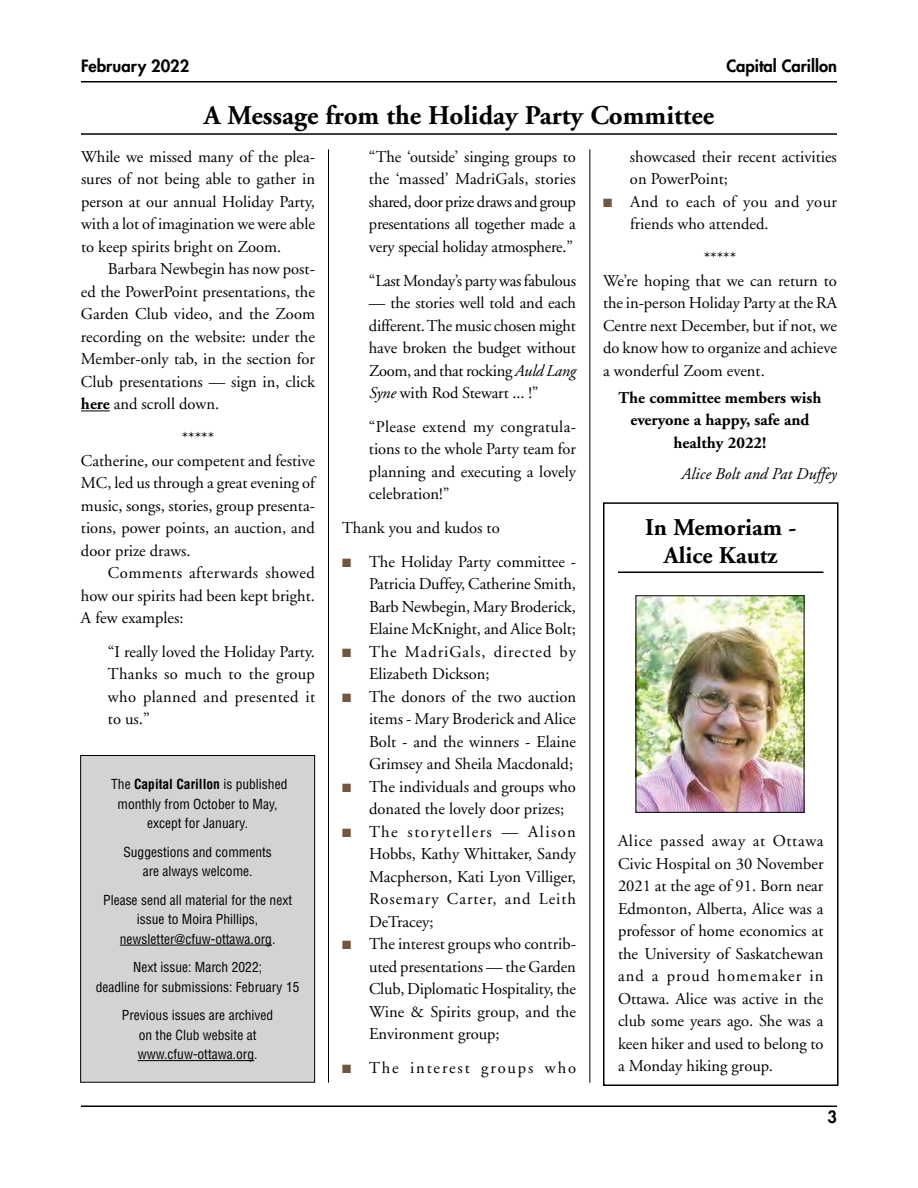
<style>
.page{position:relative;width:918px;height:1188px;background:#fff}
.page>*{position:absolute;margin:0;border:0;box-sizing:border-box;transform-origin:0 0}
.Heading_1{font:700 27px "Adobe Garamond";color:#000}
.Heading_1-2{font:700 24px/27.6px "Adobe Garamond";color:#000;text-align:center}
.BNI{font:16.5px/22.5px "Adobe Garamond";color:#000;text-align:justify}
.Body_text{font:16.5px/22.5px "Adobe Garamond";color:#000;text-align:justify}
.BNI_space{font:700 16.5px/22.5px "Adobe Garamond";color:#000;text-align:center}
.BNI-2{font:16.5px/22.5px "Adobe Garamond";letter-spacing:.05em;color:#000}
.BNI-3{font:800 16.5px "Futura";color:#000}
.BNI_space-2{font:16.5px "Adobe Garamond";color:#000}
.BNI-4{font:16.5px "Adobe Garamond";letter-spacing:.11em;color:#000}
.BNI-5{font:italic 16.5px "Adobe Garamond";color:#000}
.t1{font:condensed 13.5px/19.5px "Helvetica";color:#000;text-align:center}
.s1{font-weight:700}
.s2{color:#725640}
.s3{font-style:italic}
</style>
<div class="page">
<hr style="left:81px;top:1106px;width:756px;height:1px;background:#000">
<hr style="left:81px;top:81px;width:756px;height:1px;background:#000">
<div style="left:81px;top:756px;width:234px;height:326px;background:#d1d3d4"></div>
<hr style="left:120px;top:945px;width:152px;height:1px;background:#000">
<hr style="left:138px;top:1060px;width:116px;height:1px;background:#000">
<div style="left:80px;top:755px;width:235px;height:328px;border:1px solid #000"></div>
<hr style="left:81px;top:133px;width:756px;height:2px;background:#000">
<svg style="left:81px;top:411px;width:29px;height:1px"></svg>
<hr style="left:328px;top:149px;width:1px;height:934px;background:#000">
<hr style="left:590px;top:149px;width:1px;height:934px;background:#000">
<hr style="left:618px;top:572px;width:206px;height:1px;background:#000">
<div style="left:603px;top:502px;width:235px;height:584px;border:2px solid #000"></div>
<img style="left:638px;top:597px;width:164px;height:214px">
<p class="BNI-3" style="left:81px;top:55px;width:110px">February 2022</p>
<p class="BNI-3" style="left:726px;top:55px;width:112px">Capital Carillon</p>
<p class="Heading_1" style="left:204px;top:101px;width:512px">A Message from the Holiday Party Committee</p>
<p class="BNI" style="left:81px;top:146px;width:236px">While we missed many of the plea&shy;sures of not being able to gather in person at our annual Holiday Party, with a lot of imagination we were able to keep spirits bright on Zoom.</p>
<p class="Body_text" style="left:81px;top:258px;width:236px;text-indent:27px">Barbara Newbegin has now post&shy;ed the PowerPoint presentations, the Garden Club video, and the Zoom recording on the website: under the Member-only tab, in the section for Club presentations — sign in, click <span class="s1">here</span> and scroll down.</p>
<p class="BNI_space-2" style="left:182px;top:429px;width:34px">*****</p>
<p class="BNI" style="left:81px;top:450px;width:236px">Catherine, our competent and festive MC, led us through a great evening of music, songs, stories, group presenta&shy;tions, power points, an auction, and door prize draws.</p>
<p class="Body_text" style="left:81px;top:562px;width:235px;text-indent:27px">Comments afterwards showed how our spirits had been kept bright.<br>A few examples:</p>
<p class="BNI" style="left:108px;top:641px;width:209px">“I really loved the Holiday Party.<br>Thanks so much to the group who planned and presented it to us.”</p>
<p class="BNI" style="left:630px;top:146px;width:208px">showcased their recent activities on PowerPoint;</p>
<p class="BNI" style="left:630px;top:191px;width:209px;text-indent:-27px"><span class="s2">■</span> And to each of you and your friends who attended.</p>
<p class="BNI_space-2" style="left:704px;top:249px;width:34px">*****</p>
<p class="BNI" style="left:603px;top:269px;width:236px">We’re hoping that we can return to the in-person Holiday Party at the RA Centre next December, but if not, we do know how to organize and achieve a wonderful Zoom event.</p>
<p class="BNI_space" style="left:619px;top:386px;width:204px">The committee members wish everyone a happy, safe and healthy 2022!</p>
<p class="BNI-5" style="left:682px;top:465px;width:157px">Alice Bolt and Pat Duffey</p>
<p class="Heading_1-2" style="left:645px;top:514px;width:152px">In Memoriam -<br>Alice Kautz</p>
<p class="BNI" style="left:369px;top:146px;width:209px">“The ‘outside’ singing groups to the ‘massed’ MadriGals, stories shared, door prize draws and group presentations all together made a very special holiday atmosphere.”</p>
<p class="BNI" style="left:369px;top:270px;width:209px">“Last Monday’s party was fabulous</p>
<p class="BNI" style="left:369px;top:292px;width:209px">— the stories well told and each different. The music chosen might have broken the budget without Zoom, and that rocking <span class="s3">Auld Lang Syne</span> with Rod Stewart ... !”</p>
<p class="BNI" style="left:369px;top:416px;width:208px">“Please extend my congratula&shy;tions to the whole Party team for planning and executing a lovely celebration!”</p>
<p class="BNI_space-2" style="left:342px;top:519px;width:159px">Thank you and kudos to</p>
<p class="BNI" style="left:369px;top:551px;width:209px;text-indent:-27px"><span class="s2">■</span> The Holiday Party committee - Patricia Duffey, Catherine Smith, Barb Newbegin, Mary Broderick, Elaine McKnight, and Alice Bolt;</p>
<p class="BNI-2" style="left:369px;top:641px;width:208px;text-indent:-27px"><span class="s2">■</span> The MadriGals, directed by<br>Elizabeth Dickson;</p>
<p class="BNI" style="left:369px;top:686px;width:209px;text-indent:-27px"><span class="s2">■</span> The donors of the two auction items - Mary Broderick and Alice Bolt - and the winners - Elaine Grimsey and Sheila Macdonald;</p>
<p class="BNI" style="left:369px;top:776px;width:209px;text-indent:-27px"><span class="s2">■</span> The individuals and groups who donated the lovely door prizes;</p>
<p class="BNI" style="left:369px;top:821px;width:209px;text-indent:-27px"><span class="s2">■</span> The storytellers — Alison Hobbs, Kathy Whittaker, Sandy Macpherson, Kati Lyon Villiger, Rosemary Carter, and Leith DeTracey;</p>
<p class="BNI" style="left:369px;top:933px;width:209px;text-indent:-27px"><span class="s2">■</span> The interest groups who contrib&shy;uted presentations — the Garden Club, Diplomatic Hospitality, the Wine &amp; Spirits group, and the Environment group;</p>
<p class="BNI-4" style="left:342px;top:1059px;width:236px"><span class="s2">■</span> The interest groups who</p>
<p class="t1" style="left:111px;top:774px;width:178px">The <span class="s1">Capital Carillon</span> is published monthly from October to May, except for January.</p>
<p class="t1" style="left:123px;top:842px;width:150px">Suggestions and comments are always welcome.</p>
<p class="t1" style="left:103px;top:890px;width:190px">Please send all material for the next issue to Moira Phillips, newsletter@cfuw-ottawa.org.</p>
<p class="t1" style="left:96px;top:957px;width:205px">Next issue: March 2022;<br>deadline for submissions: February 15</p>
<p class="t1" style="left:122px;top:1005px;width:153px">Previous issues are archived on the Club website at www.cfuw-ottawa.org.</p>
<p class="BNI" style="left:618px;top:830px;width:207px">Alice passed away at Ottawa Civic Hospital on 30 November 2021 at the age of 91. Born near Edmonton, Alberta, Alice was a professor of home economics at the University of Saskatchewan and a proud homemaker in Ottawa. Alice was active in the club some years ago. She was a keen hiker and used to belong to a Monday hiking group.</p>
<p class="BNI-3" style="left:827px;top:1106px;width:11px">3</p>
</div>
